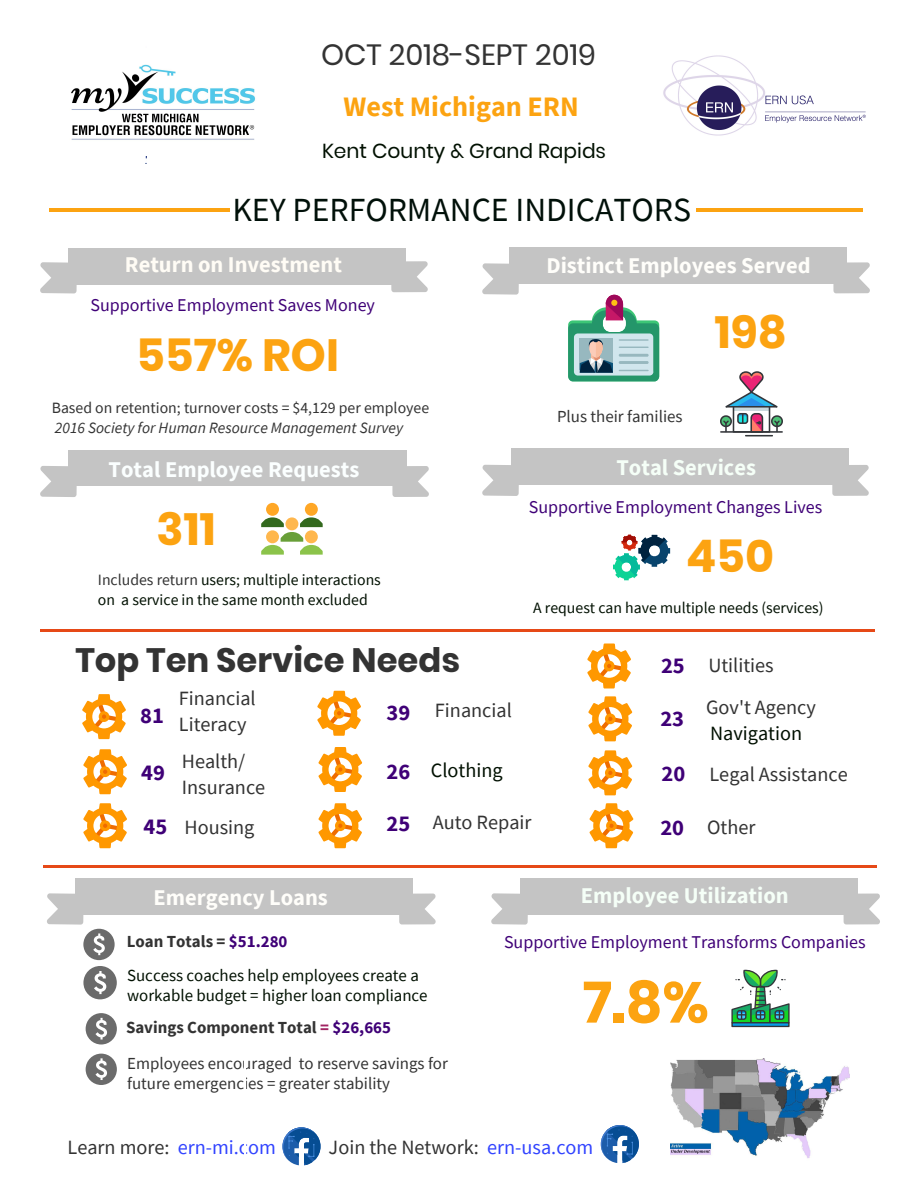
<style>
.page{position:relative;width:918px;height:1188px;background:#fff}
.page>*{position:absolute;margin:0;border:0;box-sizing:border-box;transform-origin:0 0}
.t1{font:700 57.3px "Poppins";color:#fca311}
.t2{font:700 45px "Poppins";color:#fca311}
.t3{font:33.75px "Source Sans Pro";color:#001009}
.t4{font:700 33.75px "Poppins";color:#333}
.t5{font:29.25px "Poppins";color:#333}
.t6{font:700 28.2px "Source Sans Pro";color:#fca311}
.t7{font:700 22.5px "Source Sans Pro";color:#fffefa}
.t8{font:700 22.5px "Source Sans Pro";color:#f5fff7}
.t9{font:700 22.5px "Source Sans Pro";color:#fbffff}
.t10{font:700 22.5px "Source Sans Pro";color:#fffcf5}
.t11{font:700 22.5px "Source Sans Pro";color:#3f0077}
.t12{font:20.25px/25.8px "Source Sans Pro";color:#333}
.t13{font:20.25px "Poppins";color:#001000}
.t14{font:20.25px "Source Sans Pro";color:#001000}
.t15{font:18px "Source Sans Pro";color:#3f0077}
.t16{font:16.8px/20.2px "Source Sans Pro";color:#333}
.t17{font:16.8px/20.2px "Source Sans Pro";color:#001000}
.t18{font:700 16.8px "Source Sans Pro";color:#333}
.t19{font:15.75px/20.2px "Source Sans Pro";color:#001000}
.t20{font:15.75px "Source Sans Pro";color:#333}
.t21{font:italic 15.75px "Source Sans Pro";color:#333}
.s1{color:#333}
.s2{font-weight:700;font-size:22.5px;color:#3f0077}
.s3{color:#3f0077}
.s4{color:#a12462}
.s5{color:#3244ff}
</style>
<div class="page">
<div style="left:69px;top:249px;width:337px;height:36px;background:#c4c4c4"></div>
<svg style="left:40px;top:262px;width:37px;height:31px"></svg>
<svg style="left:391px;top:261px;width:37px;height:31px"></svg>
<hr style="left:43px;top:865px;width:833px;height:2px;background:#e64917">
<hr style="left:50px;top:208px;width:180px;height:3px;background:#fca311">
<div style="left:510px;top:248px;width:337px;height:36px;background:#c4c4c4"></div>
<svg style="left:482px;top:263px;width:37px;height:32px"></svg>
<svg style="left:833px;top:262px;width:37px;height:31px"></svg>
<div style="left:69px;top:450px;width:338px;height:36px;background:#c4c4c4"></div>
<svg style="left:40px;top:466px;width:37px;height:31px"></svg>
<svg style="left:392px;top:466px;width:37px;height:31px"></svg>
<div style="left:75px;top:879px;width:338px;height:36px;background:#c4c4c4"></div>
<svg style="left:399px;top:894px;width:37px;height:30px"></svg>
<hr style="left:696px;top:208px;width:167px;height:3px;background:#fca311">
<div style="left:511px;top:449px;width:337px;height:36px;background:#c4c4c4"></div>
<svg style="left:482px;top:465px;width:37px;height:31px"></svg>
<svg style="left:832px;top:465px;width:37px;height:31px"></svg>
<svg style="left:47px;top:893px;width:68px;height:67px"></svg>
<div style="left:520px;top:879px;width:337px;height:36px;background:#c4c4c4"></div>
<svg style="left:491px;top:893px;width:37px;height:32px"></svg>
<svg style="left:843px;top:894px;width:37px;height:30px"></svg>
<svg style="left:720px;top:371px;width:63px;height:65px"></svg>
<svg style="left:568px;top:295px;width:91px;height:86px"></svg>
<div style="left:266px;top:503px;width:13px;height:13px;background:#ffa726;border-radius:50%"></div>
<div style="left:305px;top:503px;width:13px;height:13px;background:#ffa726;border-radius:50%"></div>
<svg style="left:261px;top:517px;width:62px;height:38px"></svg>
<svg style="left:282px;top:1127px;width:39px;height:38px"></svg>
<svg style="left:601px;top:1125px;width:38px;height:38px"></svg>
<svg style="left:613px;top:534px;width:57px;height:47px"></svg>
<hr style="left:41px;top:629px;width:833px;height:2px;background:#e64917">
<hr style="left:732px;top:1023px;width:57px;height:3px;background:#059ce8">
<div style="left:731px;top:1022px;width:59px;height:5px;border:1px solid #33363a"></div>
<svg style="left:731px;top:970px;width:59px;height:54px"></svg>
<svg style="left:86px;top:1013px;width:31px;height:32px"></svg>
<svg style="left:86px;top:1054px;width:31px;height:31px"></svg>
<svg style="left:82px;top:694px;width:44px;height:45px"></svg>
<svg style="left:83px;top:749px;width:44px;height:45px"></svg>
<svg style="left:83px;top:803px;width:44px;height:45px"></svg>
<svg style="left:587px;top:644px;width:44px;height:44px"></svg>
<svg style="left:318px;top:747px;width:44px;height:45px"></svg>
<svg style="left:318px;top:803px;width:44px;height:45px"></svg>
<svg style="left:588px;top:696px;width:44px;height:45px"></svg>
<svg style="left:588px;top:750px;width:44px;height:45px"></svg>
<svg style="left:590px;top:803px;width:43px;height:45px"></svg>
<svg style="left:317px;top:691px;width:44px;height:45px"></svg>
<img style="left:670px;top:1059px;width:179px;height:100px">
<svg style="left:83px;top:966px;width:34px;height:33px"></svg>
<img style="left:663px;top:55px;width:203px;height:81px">
<img style="left:71px;top:64px;width:185px;height:76px">
<h3 class="t5" style="left:321px;top:38px;width:276px">OCT 2018-SEPT 2019</h3>
<h3 class="t6" style="left:344px;top:87px;width:237px">West Michigan ERN</h3>
<p class="t13" style="left:322px;top:139px;width:286px">Kent County &amp; Grand Rapids</p>
<h3 class="t3" style="left:232px;top:188px;width:460px">KEY PERFORMANCE INDICATORS</h3>
<p class="t10" style="left:125px;top:250px;width:219px">Return on Investment</p>
<p class="t7" style="left:546px;top:251px;width:266px">Distinct Employees Served</p>
<p class="t15" style="left:90px;top:293px;width:286px">Supportive Employment Saves Money</p>
<h2 class="t2" style="left:136px;top:329px;width:205px">557% ROI</h2>
<p class="t20" style="left:52px;top:398px;width:379px">Based on retention; turnover costs = $4,129 per employee</p>
<p class="t21" style="left:55px;top:418px;width:350px">2016 Society for Human Resource Management Survey</p>
<p class="t9" style="left:109px;top:454px;width:252px">Total Employee Requests</p>
<h2 class="t2" style="left:157px;top:503px;width:61px">311</h2>
<p class="t19" style="left:98px;top:570px;width:285px"><span class="s1">Includes return</span> users; multiple interactions on a service in the same month excluded</p>
<h3 class="t4" style="left:75px;top:640px;width:386px">Top Ten Service Needs</h3>
<p class="t11" style="left:140px;top:701px;width:25px">81</p>
<p class="t12" style="left:179px;top:686px;width:78px">Financial<br>Literacy</p>
<p class="t11" style="left:387px;top:697px;width:25px">39</p>
<p class="t12" style="left:435px;top:697px;width:78px">Financial</p>
<p class="t16" style="left:557px;top:406px;width:127px">Plus their families</p>
<h2 class="t2" style="left:715px;top:306px;width:74px">198</h2>
<p class="t8" style="left:616px;top:452px;width:141px">Total Services</p>
<p class="t15" style="left:529px;top:496px;width:295px">Supportive Employment Changes Lives</p>
<h2 class="t2" style="left:686px;top:530px;width:90px">450</h2>
<p class="t19" style="left:533px;top:598px;width:292px">A request can have multiple needs (services)</p>
<p class="t12" style="left:661px;top:652px;width:114px"><span class="s2">25</span> Utilities</p>
<p class="t11" style="left:660px;top:703px;width:25px">23</p>
<p class="t12" style="left:706px;top:695px;width:111px">Gov't Agency</p>
<p class="t14" style="left:710px;top:721px;width:94px">Navigation</p>
<p class="t11" style="left:141px;top:757px;width:25px">49</p>
<p class="t12" style="left:182px;top:749px;width:85px">Health/<br>Insurance</p>
<p class="t12" style="left:144px;top:814px;width:112px"><span class="s2">45</span> Housing</p>
<p class="t11" style="left:387px;top:756px;width:25px">26</p>
<p class="t11" style="left:387px;top:809px;width:25px">25</p>
<p class="t14" style="left:431px;top:758px;width:73px">Clothing</p>
<p class="t12" style="left:433px;top:809px;width:100px">Auto Repair</p>
<p class="t11" style="left:661px;top:758px;width:25px">20</p>
<p class="t12" style="left:660px;top:814px;width:97px"><span class="s2">20</span> Other</p>
<p class="t12" style="left:709px;top:761px;width:140px">Legal Assistance</p>
<p class="t7" style="left:154px;top:882px;width:176px">Emergency Loans</p>
<p class="t8" style="left:581px;top:881px;width:209px">Employee Utilization</p>
<p class="t18" style="left:127px;top:930px;width:162px">Loan Totals = <span class="s3">$51.280</span></p>
<p class="t15" style="left:504px;top:931px;width:363px">Supportive Employment Transforms Companies</p>
<p class="t17" style="left:127px;top:965px;width:302px">Success coaches help employees create a workable budget = higher loan compliance</p>
<p class="t18" style="left:126px;top:1016px;width:267px">Savings Component Total <span class="s4">=</span> <span class="s3">$26,665</span></p>
<p class="t16" style="left:127px;top:1053px;width:322px">Employees encouraged to reserve savings for future emergencies = greater stability</p>
<h1 class="t1" style="left:583px;top:969px;width:127px">7.8%</h1>
<p class="t12" style="left:68px;top:1135px;width:210px">Learn more: <span class="s5">ern-mi.com</span></p>
<p class="t12" style="left:329px;top:1135px;width:266px">Join the Network: <span class="s5">ern-usa.com</span></p>
</div>
